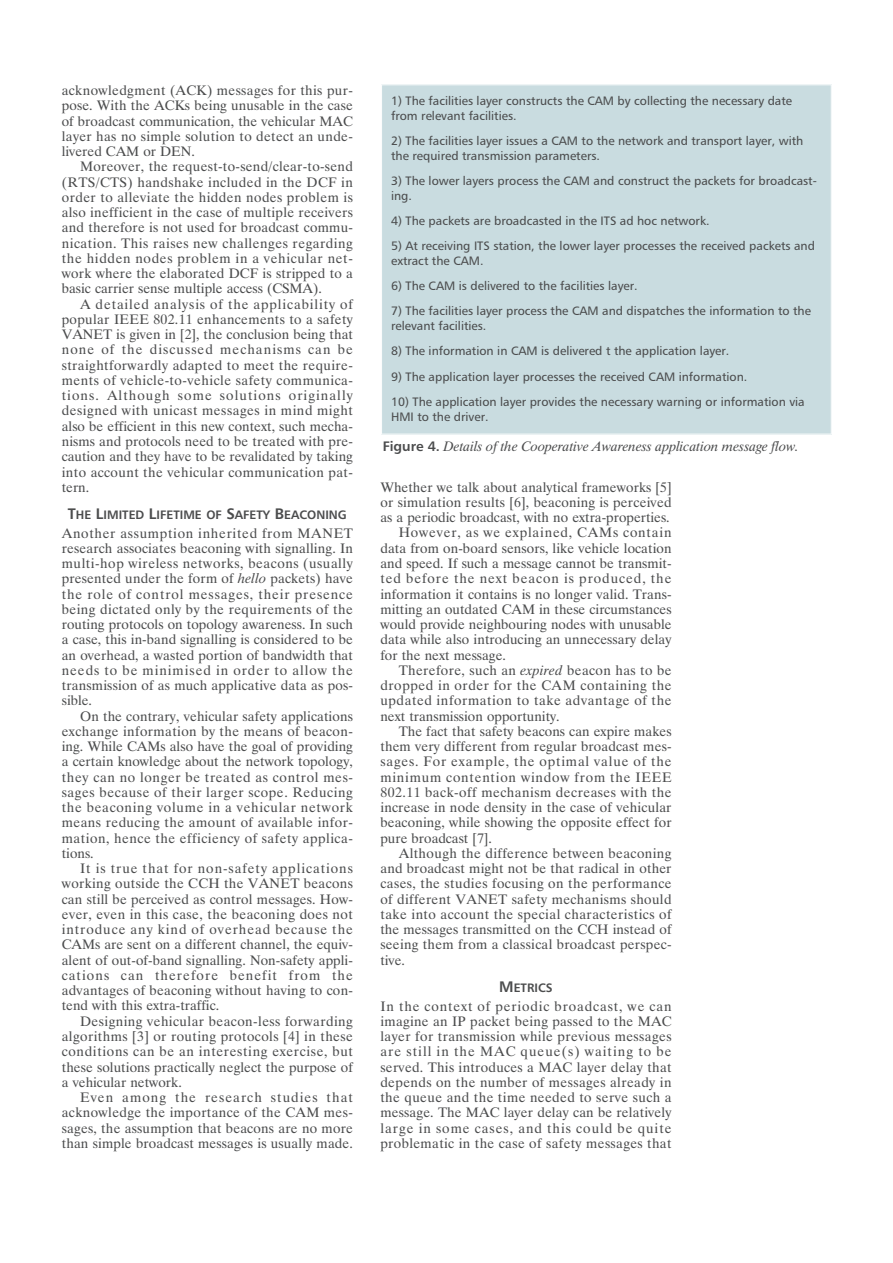
<style>
.page{position:relative;width:893px;height:1263px;background:#fff}
.page>*{position:absolute;margin:0;border:0;box-sizing:border-box;transform-origin:0 0}
.t1{font:13.8px/15.3px "Dutch 801 BT";letter-spacing:.01em;color:#4b4c4d;text-align:justify}
.t2{font:13.8px "Dutch 801 BT";letter-spacing:.03em;color:#4b4c4d}
.t3{font:13.8px "Dutch 801 BT";letter-spacing:.04em;color:#4b4c4d}
.t4{font:13.8px "Dutch 801 BT";letter-spacing:.06em;color:#4b4c4d}
.t5{font:italic 13.8px "Dutch 801 BT";color:#4b4c4d}
.t6{font:13.8px "Dutch 801 BT";letter-spacing:.035em;color:#4b4c4d}
.t7{font:13.8px "Dutch 801 BT";letter-spacing:.07em;color:#4b4c4d}
.t8{font:13.8px "Dutch 801 BT";letter-spacing:.055em;color:#4b4c4d}
.t9{font:12.15px/14.7px "Humanist 777 BT Roman B";color:#4b4c4d}
.t10{font:12.15px "Humanist 777 BT Bold B";color:#4b4c4d}
.s1{font-size:15.3px}
.s2{font-style:italic}
.s3{font-family:"Humanist 777 BT Bold B";font-style:normal}
</style>
<div class="page">
<div style="left:381px;top:84px;width:451px;height:351px;background:#c9dce0"></div>
<hr style="left:381px;top:84px;width:1px;height:351px;background:#fff">
<hr style="left:831px;top:84px;width:1px;height:351px;background:#fff">
<hr style="left:381px;top:84px;width:451px;height:1px;background:#fff">
<hr style="left:381px;top:434px;width:451px;height:1px;background:#fff">
<p class="t1" style="left:62px;top:84px;width:293px">acknowledgment (ACK) messages for this pur&shy;pose. With the ACKs being unusable in the case of broadcast communication, the vehicular MAC layer has no simple solution to detect an unde&shy;livered CAM or DEN.</p>
<p class="t1" style="left:62px;top:160px;width:293px;text-indent:18px">Moreover, the request-to-send/clear-to-send (RTS/CTS) handshake included in the DCF in order to alleviate the hidden nodes problem is also inefficient in the case of multiple receivers and therefore is not used for broadcast commu&shy;nication. This raises new challenges regarding the hidden nodes problem in a vehicular net&shy;work where the elaborated DCF is stripped to a basic carrier sense multiple access (CSMA).</p>
<p class="t1" style="left:62px;top:298px;width:293px;text-indent:18px">A detailed analysis of the applicability of popular IEEE 802.11 enhancements to a safety VANET is given in [2], the conclusion being that none of the discussed mechanisms can be straightforwardly adapted to meet the require&shy;ments of vehicle-to-vehicle safety communica&shy;tions. Although some solutions originally designed with unicast messages in mind might also be efficient in this new context, such mecha&shy;nisms and protocols need to be treated with pre&shy;caution and they have to be revalidated by taking into account the vehicular communication pat&shy;tern.</p>
<p class="t10" style="left:68px;top:510px;width:280px"><span class="s1">T</span>HE <span class="s1">L</span>IMITED <span class="s1">L</span>IFETIME OF <span class="s1">S</span>AFETY <span class="s1">B</span>EACONING</p>
<p class="t1" style="left:62px;top:527px;width:293px">Another assumption inherited from MANET research associates beaconing with signalling. In multi-hop wireless networks, beacons (usually presented under the form of <span class="s2">hello</span> packets) have the role of control messages, their presence being dictated only by the requirements of the routing protocols on topology awareness. In such a case, this in-band signalling is considered to be an overhead, a wasted portion of bandwidth that needs to be minimised in order to allow the transmission of as much applicative data as pos&shy;sible.</p>
<p class="t1" style="left:62px;top:710px;width:293px;text-indent:18px">On the contrary, vehicular safety applications exchange information by the means of beacon&shy;ing. While CAMs also have the goal of providing a certain knowledge about the network topology, they can no longer be treated as control mes&shy;sages because of their larger scope. Reducing the beaconing volume in a vehicular network means reducing the amount of available infor&shy;mation, hence the efficiency of safety applica&shy;tions.</p>
<p class="t1" style="left:62px;top:862px;width:293px;text-indent:18px">It is true that for non-safety applications working outside the CCH the VANET beacons can still be perceived as control messages. How&shy;ever, even in this case, the beaconing does not introduce any kind of overhead because the CAMs are sent on a different channel, the equiv&shy;alent of out-of-band signalling. Non-safety appli&shy;cations can therefore benefit from the advantages of beaconing without having to con&shy;tend with this extra-traffic.</p>
<p class="t1" style="left:62px;top:1015px;width:293px;text-indent:18px">Designing vehicular beacon-less forwarding algorithms [3] or routing protocols [4] in these conditions can be an interesting exercise, but these solutions practically neglect the purpose of a vehicular network.</p>
<p class="t1" style="left:62px;top:1091px;width:293px;text-indent:18px">Even among the research studies that acknowledge the importance of the CAM mes&shy;sages, the assumption that beacons are no more than simple broadcast messages is usually made.</p>
<p class="t9" style="left:391px;top:94px;width:402px">1) The facilities layer constructs the CAM by collecting the necessary date from relevant facilities.</p>
<p class="t9" style="left:391px;top:134px;width:414px">2) The facilities layer issues a CAM to the network and transport layer, with the required transmission parameters.</p>
<p class="t9" style="left:391px;top:174px;width:427px">3) The lower layers process the CAM and construct the packets for broadcast&shy;ing.</p>
<p class="t9" style="left:391px;top:214px;width:320px">4) The packets are broadcasted in the ITS ad hoc network.</p>
<p class="t9" style="left:391px;top:239px;width:425px">5) At receiving ITS station, the lower layer processes the received packets and extract the CAM.</p>
<p class="t9" style="left:391px;top:279px;width:248px">6) The CAM is delivered to the facilities layer.</p>
<p class="t9" style="left:391px;top:304px;width:421px">7) The facilities layer process the CAM and dispatches the information to the relevant facilities.</p>
<p class="t9" style="left:391px;top:344px;width:340px">8) The information in CAM is delivered t the application layer.</p>
<p class="t9" style="left:391px;top:370px;width:358px">9) The application layer processes the received CAM information.</p>
<p class="t9" style="left:391px;top:395px;width:415px">10) The application layer provides the necessary warning or information via<br>HMI to the driver.</p>
<p class="t5" style="left:383px;top:441px;width:418px"><span class="s3">Figure 4.</span> Details of the Cooperative Awareness application message flow.</p>
<p class="t1" style="left:380px;top:481px;width:293px">Whether we talk about analytical frameworks [5]</p>
<p class="t1" style="left:380px;top:496px;width:293px">or simulation results [6], beaconing is perceived</p>
<p class="t1" style="left:380px;top:511px;width:291px">as a periodic broadcast, with no extra-properties.</p>
<p class="t4" style="left:399px;top:528px;width:274px">However, as we explained, CAMs contain</p>
<p class="t1" style="left:380px;top:542px;width:293px">data from on-board sensors, like vehicle location</p>
<p class="t1" style="left:380px;top:557px;width:293px">and speed. If such a message cannot be transmit-</p>
<p class="t7" style="left:380px;top:573px;width:293px">ted before the next beacon is produced, the</p>
<p class="t1" style="left:380px;top:588px;width:293px">information it contains is no longer valid. Trans-</p>
<p class="t1" style="left:380px;top:603px;width:293px">mitting an outdated CAM in these circumstances</p>
<p class="t1" style="left:380px;top:618px;width:293px">would provide neighbouring nodes with unusable</p>
<p class="t1" style="left:380px;top:633px;width:293px">data while also introducing an unnecessary delay</p>
<p class="t1" style="left:380px;top:649px;width:127px">for the next message.</p>
<p class="t1" style="left:399px;top:664px;width:274px">Therefore, such an <span class="s2">expired</span> beacon has to be</p>
<p class="t3" style="left:380px;top:680px;width:293px">dropped in order for the CAM containing the</p>
<p class="t3" style="left:380px;top:695px;width:293px">updated information to take advantage of the</p>
<p class="t1" style="left:380px;top:710px;width:181px">next transmission opportunity.</p>
<p class="t1" style="left:399px;top:725px;width:274px">The fact that safety beacons can expire makes</p>
<p class="t1" style="left:380px;top:740px;width:293px">them very different from regular broadcast mes-</p>
<p class="t4" style="left:380px;top:756px;width:293px">sages. For example, the optimal value of the</p>
<p class="t8" style="left:380px;top:772px;width:293px">minimum contention window from the IEEE</p>
<p class="t6" style="left:380px;top:787px;width:293px">802.11 back-off mechanism decreases with the</p>
<p class="t1" style="left:380px;top:801px;width:293px">increase in node density in the case of vehicular</p>
<p class="t1" style="left:380px;top:816px;width:293px">beaconing, while showing the opposite effect for</p>
<p class="t1" style="left:380px;top:832px;width:113px">pure broadcast [7].</p>
<p class="t2" style="left:399px;top:848px;width:274px">Although the difference between beaconing</p>
<p class="t1" style="left:380px;top:862px;width:293px">and broadcast might not be that radical in other</p>
<p class="t2" style="left:380px;top:878px;width:293px">cases, the studies focusing on the performance</p>
<p class="t1" style="left:380px;top:893px;width:293px">of different VANET safety mechanisms should</p>
<p class="t2" style="left:380px;top:909px;width:293px">take into account the special characteristics of</p>
<p class="t1" style="left:380px;top:923px;width:293px">the messages transmitted on the CCH instead of</p>
<p class="t1" style="left:380px;top:938px;width:293px">seeing them from a classical broadcast perspec-</p>
<p class="t1" style="left:380px;top:954px;width:26px">tive.</p>
<p class="t10" style="left:499px;top:983px;width:55px"><span class="s1">M</span>ETRICS</p>
<p class="t1" style="left:380px;top:1000px;width:293px">In the context of periodic broadcast, we can imagine an IP packet being passed to the MAC layer for transmission while previous messages are still in the MAC queue(s) waiting to be served. This introduces a MAC layer delay that depends on the number of messages already in the queue and the time needed to serve such a message. The MAC layer delay can be relatively large in some cases, and this could be quite problematic in the case of safety messages that</p>
</div>
